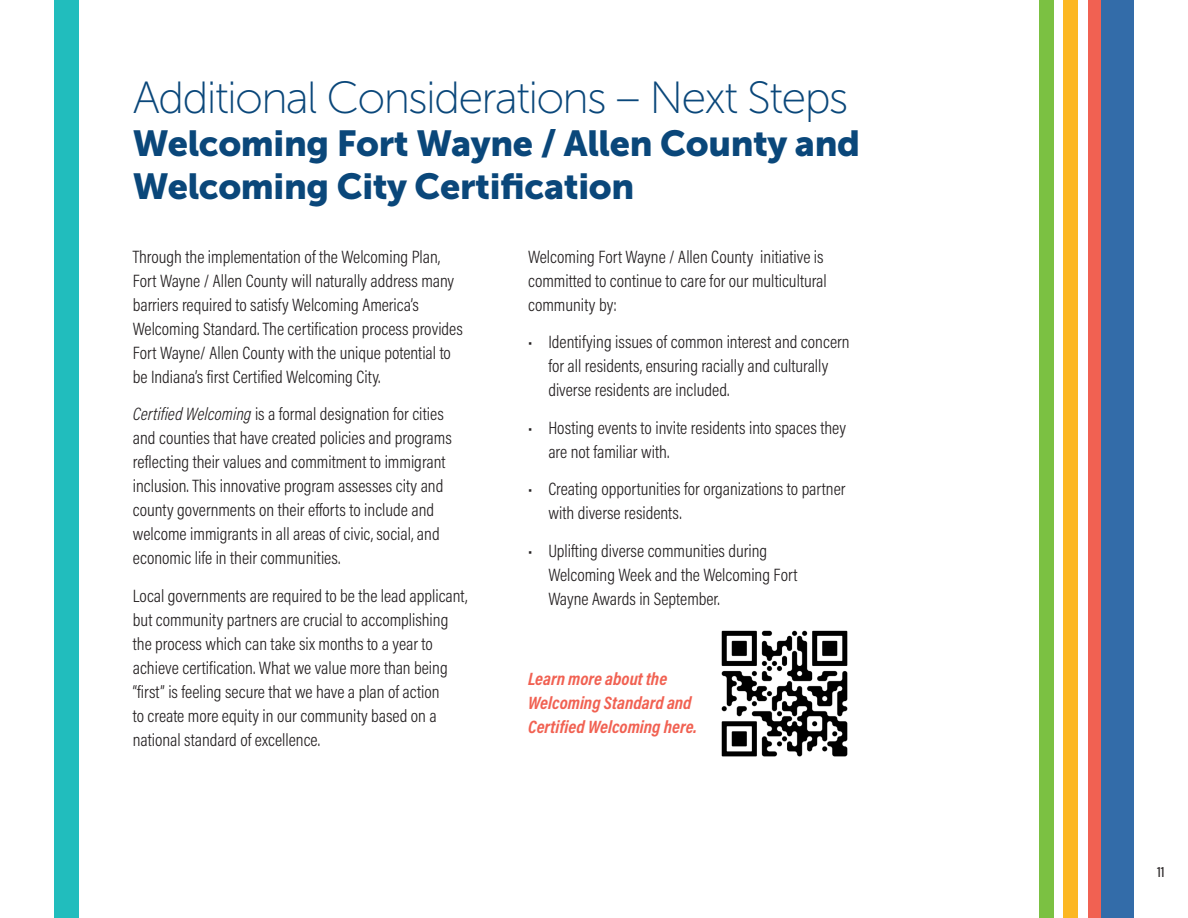
<style>
.page{position:relative;width:1188px;height:918px;background:#fff}
.page>*{position:absolute;margin:0;border:0;box-sizing:border-box;transform-origin:0 0}
.t1{font:45px "Museo Sans 100";letter-spacing:-.04em;color:#0a477a}
.t2{font:36px/43.2px "Museo Sans 900";letter-spacing:-.01em;color:#0a477a}
.t3{font:300 18px/24px "Acumin Pro Cond";color:#231f20}
.t4{font:italic 700 18px/24px "Acumin Pro Cond";color:#f16152}
.t5{font:500 15px "Acumin Pro Cond";color:#231f20}
.s1{font-style:italic}
</style>
<div class="page">
<div style="left:1089px;top:0;width:14px;height:918px;background:#f16152"></div>
<div style="left:1064px;top:0;width:14px;height:918px;background:#fcb722"></div>
<div style="left:1039px;top:0;width:14px;height:918px;background:#7bc142"></div>
<div style="left:54px;top:0;width:25px;height:918px;background:#21bdbd"></div>
<div style="left:1102px;top:0;width:32px;height:918px;background:#336ca9"></div>
<img style="left:721px;top:630px;width:127px;height:127px">
<p class="t1" style="left:133px;top:74px;width:717px">Additional Considerations – Next Steps</p>
<p class="t2" style="left:133px;top:122px;width:729px">Welcoming Fort Wayne / Allen County and<br>Welcoming City Certification</p>
<p class="t3" style="left:133px;top:244px;width:332px">Through the implementation of the Welcoming Plan, Fort Wayne / Allen County will naturally address many barriers required to satisfy Welcoming America’s Welcoming Standard. The certification process provides Fort Wayne/ Allen County with the unique potential to be Indiana’s first Certified Welcoming City.</p>
<p class="t3" style="left:133px;top:402px;width:321px"><span class="s1">Certified Welcoming</span> is a formal designation for cities and counties that have created policies and programs reflecting their values and commitment to immigrant inclusion. This innovative program assesses city and county governments on their efforts to include and welcome immigrants in all areas of civic, social, and economic life in their communities.</p>
<p class="t3" style="left:133px;top:583px;width:336px">Local governments are required to be the lead applicant, but community partners are crucial to accomplishing the process which can take six months to a year to achieve certification. What we value more than being “first” is feeling secure that we have a plan of action<br>to create more equity in our community based on a national standard of excellence.</p>
<p class="t3" style="left:528px;top:244px;width:300px">Welcoming Fort Wayne / Allen County initiative is committed to continue to care for our multicultural community by:</p>
<p class="t3" style="left:548px;top:330px;width:303px;text-indent:-20px">• Identifying issues of common interest and concern for all residents, ensuring racially and culturally diverse residents are included.</p>
<p class="t3" style="left:548px;top:415px;width:299px;text-indent:-20px">• Hosting events to invite residents into spaces they are not familiar with.</p>
<p class="t3" style="left:548px;top:477px;width:299px;text-indent:-20px">• Creating opportunities for organizations to partner with diverse residents.</p>
<p class="t3" style="left:548px;top:538px;width:251px;text-indent:-20px">• Uplifting diverse communities during<br>Welcoming Week and the Welcoming Fort<br>Wayne Awards in September.</p>
<p class="t4" style="left:528px;top:666px;width:170px">Learn more about the<br>Welcoming Standard and<br>Certified Welcoming here.</p>
<p class="t5" style="left:1157px;top:862px;width:9px">11</p>
</div>
